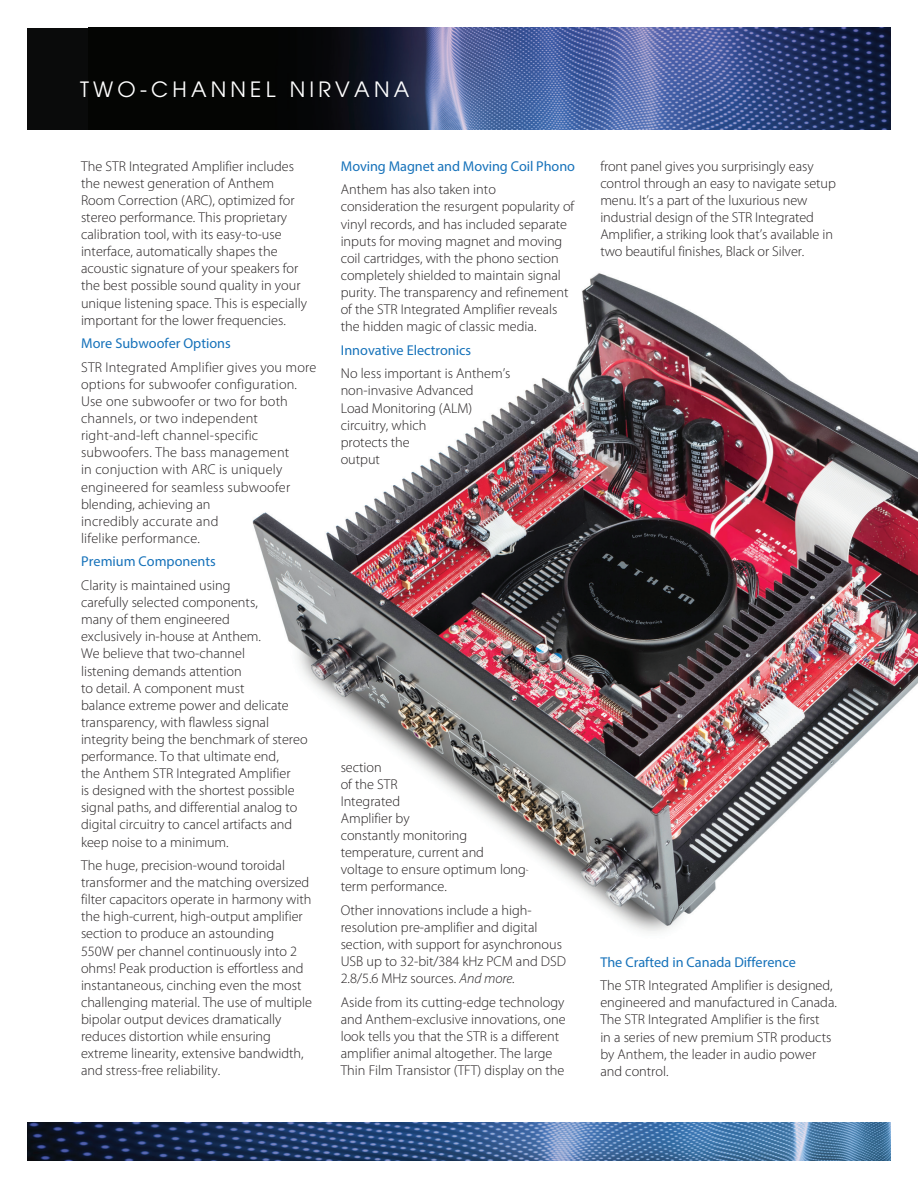
<style>
.page{position:relative;width:918px;height:1188px;background:#fff}
.page>*{position:absolute;margin:0;border:0;box-sizing:border-box;transform-origin:0 0}
.t1{font:21px "Avant Garde";letter-spacing:.2em;color:#fff}
.t2{font:300 14.25px/17.1px "Myriad Pro";color:#231f20}
.t3{font:14.25px "Myriad Pro";color:#1672ba}
.s1{font-style:italic}
</style>
<div class="page">
<div style="left:27px;top:28px;width:864px;height:102px;background:#040503"></div>
<img style="left:353px;top:28px;width:538px;height:102px">
<img style="left:252px;top:273px;width:666px;height:659px">
<img style="left:28px;top:1122px;width:863px;height:39px">
<h1 class="t1" style="left:80px;top:77px;width:331px">TWO-CHANNEL NIRVANA</h1>
<p class="t2" style="left:81px;top:157px;width:227px">The STR Integrated Amplifier includes the newest generation of Anthem Room Correction (ARC), optimized for stereo performance. This proprietary calibration tool, with its easy-to-use interface, automatically shapes the acoustic signature of your speakers for the best possible sound quality in your unique listening space. This is especially important for the lower frequencies.</p>
<p class="t3" style="left:81px;top:335px;width:151px">More Subwoofer Options</p>
<p class="t2" style="left:81px;top:358px;width:237px">STR Integrated Amplifier gives you more options for subwoofer configuration.<br>Use one subwoofer or two for both channels, or two independent right-and-left channel-specific subwoofers. The bass management<br>in conjuction with ARC is uniquely engineered for seamless subwoofer blending, achieving an<br>incredibly accurate and<br>lifelike performance.</p>
<p class="t3" style="left:81px;top:553px;width:136px">Premium Components</p>
<p class="t2" style="left:81px;top:577px;width:228px">Clarity is maintained using<br>carefully selected components,<br>many of them engineered<br>exclusively in-house at Anthem.<br>We believe that two-channel<br>listening demands attention<br>to detail. A component must<br>balance extreme power and delicate transparency, with flawless signal integrity being the benchmark of stereo performance. To that ultimate end,<br>the Anthem STR Integrated Amplifier<br>is designed with the shortest possible signal paths, and differential analog to digital circuitry to cancel artifacts and keep noise to a minimum.</p>
<p class="t2" style="left:81px;top:857px;width:233px">The huge, precision-wound toroidal transformer and the matching oversized filter capacitors operate in harmony with the high-current, high-output amplifier section to produce an astounding<br>550W per channel continuously into 2 ohms! Peak production is effortless and instantaneous, cinching even the most challenging material. The use of multiple bipolar output devices dramatically reduces distortion while ensuring extreme linearity, extensive bandwidth, and stress-free reliability.</p>
<p class="t3" style="left:341px;top:157px;width:236px">Moving Magnet and Moving Coil Phono</p>
<p class="t2" style="left:341px;top:181px;width:235px">Anthem has also taken into consideration the resurgent popularity of vinyl records, and has included separate inputs for moving magnet and moving coil cartridges, with the phono section completely shielded to maintain signal purity. The transparency and refinement of the STR Integrated Amplifier reveals the hidden magic of classic media.</p>
<p class="t3" style="left:341px;top:341px;width:132px">Innovative Electronics</p>
<p class="t2" style="left:341px;top:365px;width:171px">No less important is Anthem’s non-invasive Advanced<br>Load Monitoring (ALM) circuitry, which<br>protects the<br>output</p>
<p class="t2" style="left:341px;top:758px;width:191px">section<br>of the STR<br>Integrated<br>Amplifier by<br>constantly monitoring temperature, current and<br>voltage to ensure optimum long&shy;term performance.</p>
<p class="t2" style="left:341px;top:901px;width:227px">Other innovations include a high&shy;resolution pre-amplifier and digital section, with support for asynchronous USB up to 32-bit/384 kHz PCM and DSD 2.8/5.6 MHz sources. <span class="s1">And more.</span></p>
<p class="t2" style="left:341px;top:993px;width:226px">Aside from its cutting-edge technology and Anthem-exclusive innovations, one look tells you that the STR is a different amplifier animal altogether. The large Thin Film Transistor (TFT) display on the</p>
<p class="t2" style="left:600px;top:157px;width:237px">front panel gives you surprisingly easy control through an easy to navigate setup menu. It’s a part of the luxurious new industrial design of the STR Integrated Amplifier, a striking look that’s available in two beautiful finishes, Black or Silver.</p>
<p class="t3" style="left:600px;top:953px;width:197px">The Crafted in Canada Difference</p>
<p class="t2" style="left:600px;top:977px;width:238px">The STR Integrated Amplifier is designed, engineered and manufactured in Canada.<br>The STR Integrated Amplifier is the first<br>in a series of new premium STR products by Anthem, the leader in audio power and control.</p>
</div>
